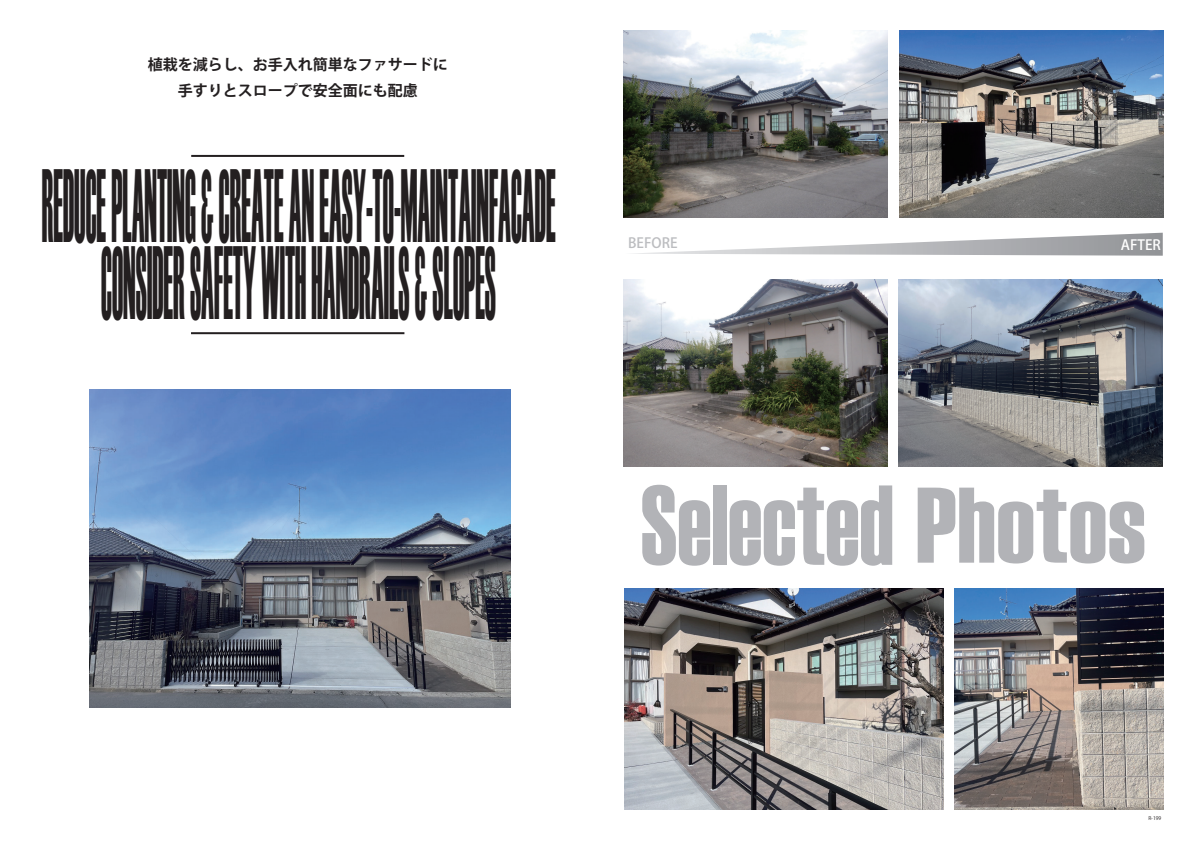
<style>
.page{position:relative;width:1191px;height:842px;background:#fff}
.page>*{position:absolute;margin:0;border:0;box-sizing:border-box;transform-origin:0 0}
.t1{font:113.3px "Haettenschweiler";color:#b2b3b7;scale:.84 1}
.t2{font:103.6px/76.6px "Haettenschweiler";color:#231f20;text-align:center;scale:.28 1}
.t3{font:15px/26.2px "Koz Go Pr 6 N Bold 90 msp RKSJ H";color:#231f20;text-align:center}
.t4{font:14px "Koz Go Pr 6 N Medium 90 msp RKSJ H";color:#bcbdc0}
.t5{font:14px "Koz Go Pr 6 N Medium 90 msp RKSJ H";color:#fff}
.t6{font:5px "Koz Go Pr 6 N Regular 90 msp RKSJ H";color:#231f20}
.s1{font-size:107.2px}
</style>
<div class="page">
<img style="left:89px;top:390px;width:421px;height:318px">
<hr style="left:191px;top:155px;width:213px;height:2px;background:#231f20">
<hr style="left:191px;top:332px;width:213px;height:2px;background:#231f20">
<img style="left:623px;top:31px;width:264px;height:186px">
<img style="left:623px;top:280px;width:264px;height:186px">
<img style="left:898px;top:280px;width:264px;height:186px">
<svg style="left:634px;top:233px;width:528px;height:23px"></svg>
<img style="left:899px;top:31px;width:264px;height:186px">
<img style="left:624px;top:589px;width:319px;height:220px">
<img style="left:954px;top:588px;width:209px;height:221px">
<p class="t3" style="left:148px;top:53px;width:302px">植栽を減らし、お手入れ簡単なファサードに手すりとスロープで安全面にも配慮</p>
<p class="t2" style="left:42px;top:165px;width:1836px">REDUCE PLANTING &amp; CREATE AN EASY-TO-MAINTAINFACADE<br>CONSIDER SAFETY WITH HANDRAILS &amp; SLOPES</p>
<p class="t4" style="left:628px;top:238px;width:51px">BEFORE</p>
<p class="t5" style="left:1120px;top:240px;width:42px">AFTER</p>
<p class="t1" style="left:640px;top:465px;width:603px">Selected <span class="s1">Photos</span></p>
<p class="t6" style="left:1148px;top:816px;width:14px">R-199</p>
</div>
